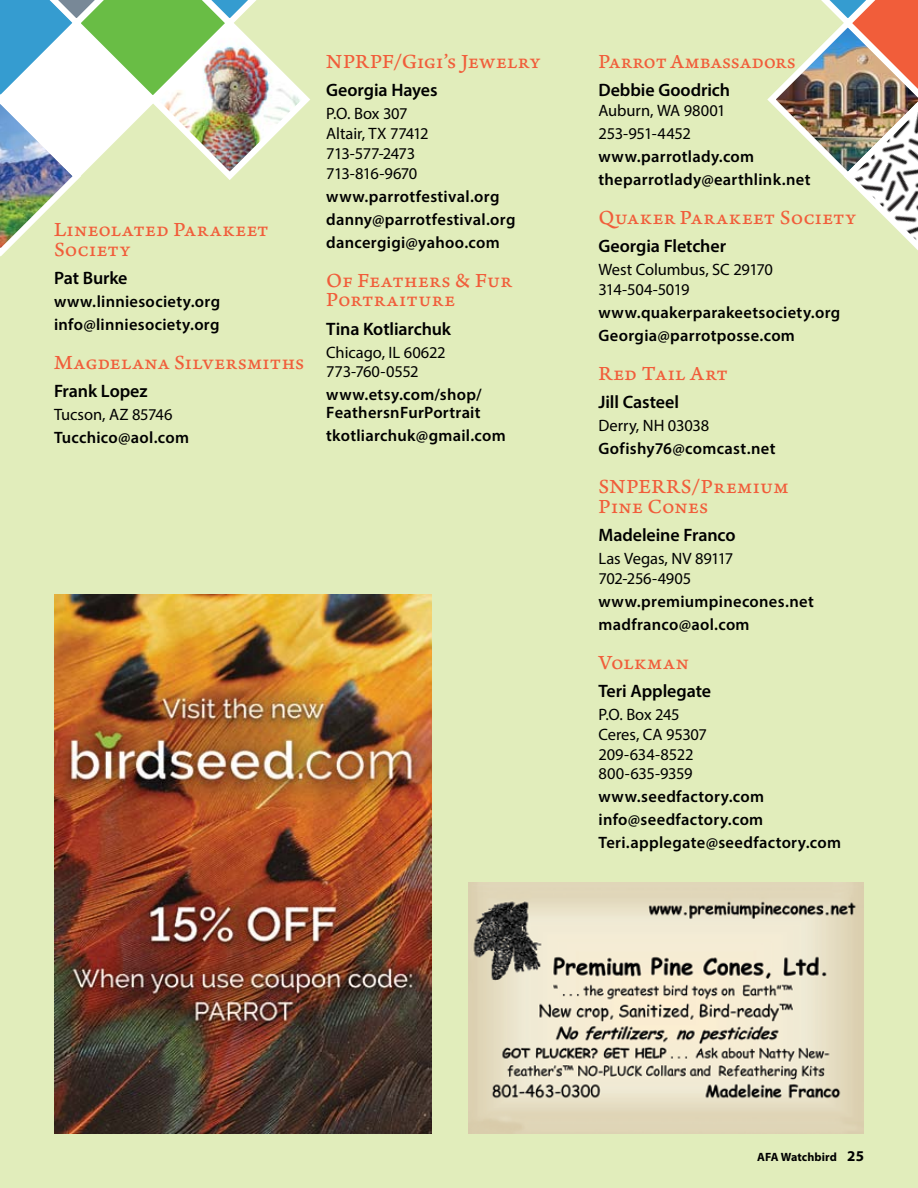
<style>
.page{position:relative;width:918px;height:1188px;background:#e1edbb}
.page>*{position:absolute;margin:0;border:0;box-sizing:border-box;transform-origin:0 0}
.t1{font:21px/19.5px "Arno Pro Caption";letter-spacing:.015em;color:#f15d3a}
.t2{font:21px "Arno Pro Caption";letter-spacing:-.01em;color:#f15d3a}
.t3{font:600 18px "Myriad Pro";letter-spacing:-.005em;color:#000}
.t4{font:600 16.5px/23.1px "Myriad Pro";letter-spacing:.02em;color:#000}
.t5{font:16.5px/19.8px "Myriad Pro";letter-spacing:-.01em;color:#000}
.t6{font:16.5px/19.8px "Myriad Pro";letter-spacing:-.03em;color:#000}
.t7{font:700 12px "Myriad Pro";letter-spacing:.005em;color:#000}
</style>
<div class="page">
<img style="left:767px;top:0;width:151px;height:250px">
<img style="left:468px;top:882px;width:396px;height:252px">
<img style="left:54px;top:594px;width:378px;height:540px">
<img style="left:0;top:0;width:310px;height:257px">
<p class="t1" style="left:54px;top:221px;width:216px">Lineolated Parakeet<br>Society</p>
<p class="t3" style="left:54px;top:267px;width:75px">Pat Burke</p>
<p class="t4" style="left:54px;top:290px;width:168px">www.linniesociety.org info@linniesociety.org</p>
<p class="t1" style="left:54px;top:354px;width:252px">Magdelana Silversmiths</p>
<p class="t3" style="left:54px;top:380px;width:95px">Frank Lopez</p>
<p class="t5" style="left:54px;top:405px;width:120px">Tucson, AZ 85746</p>
<p class="t4" style="left:54px;top:426px;width:137px">Tucchico@aol.com</p>
<p class="t1" style="left:326px;top:53px;width:216px">NPRPF/Gigi’s Jewelry</p>
<p class="t3" style="left:326px;top:79px;width:113px">Georgia Hayes</p>
<p class="t6" style="left:326px;top:104px;width:104px">P.O. Box 307<br>Altair, TX 77412<br>713-577-2473<br>713-816-9670</p>
<p class="t4" style="left:326px;top:184px;width:191px">www.parrotfestival.org danny@parrotfestival.org dancergigi@yahoo.com</p>
<p class="t1" style="left:326px;top:271px;width:187px">Of Feathers &amp; Fur<br>Portraiture</p>
<p class="t3" style="left:326px;top:317px;width:126px">Tina Kotliarchuk</p>
<p class="t5" style="left:326px;top:342px;width:121px">Chicago, IL 60622<br>773-760-0552</p>
<p class="t4" style="left:326px;top:385px;width:157px;line-height:18px">www.etsy.com/shop/<br>FeathersnFurPortrait</p>
<p class="t4" style="left:326px;top:424px;width:181px">tkotliarchuk@gmail.com</p>
<p class="t2" style="left:598px;top:49px;width:199px">Parrot Ambassadors</p>
<p class="t3" style="left:598px;top:79px;width:133px">Debbie Goodrich</p>
<p class="t5" style="left:598px;top:99px;width:129px;line-height:23.1px">Auburn, WA 98001<br>253-951-4452</p>
<p class="t4" style="left:598px;top:145px;width:213px">www.parrotlady.com theparrotlady@earthlink.net</p>
<p class="t1" style="left:598px;top:209px;width:259px">Quaker Parakeet Society</p>
<p class="t3" style="left:598px;top:235px;width:129px">Georgia Fletcher</p>
<p class="t5" style="left:598px;top:260px;width:176px">West Columbus, SC 29170<br>314-504-5019</p>
<p class="t4" style="left:598px;top:301px;width:243px">www.quakerparakeetsociety.org<br>Georgia@parrotposse.com</p>
<p class="t1" style="left:598px;top:365px;width:131px">Red Tail Art</p>
<p class="t3" style="left:598px;top:391px;width:82px">Jill Casteel</p>
<p class="t5" style="left:598px;top:416px;width:112px">Derry, NH 03038</p>
<p class="t4" style="left:598px;top:437px;width:179px">Gofishy76@comcast.net</p>
<p class="t1" style="left:598px;top:478px;width:192px">SNPERRS/Premium<br>Pine Cones</p>
<p class="t3" style="left:598px;top:523px;width:139px">Madeleine Franco</p>
<p class="t5" style="left:598px;top:548px;width:136px">Las Vegas, NV 89117<br>702-256-4905</p>
<p class="t4" style="left:598px;top:589px;width:217px">www.premiumpinecones.net madfranco@aol.com</p>
<p class="t1" style="left:598px;top:653px;width:92px">Volkman</p>
<p class="t3" style="left:598px;top:679px;width:114px">Teri Applegate</p>
<p class="t5" style="left:598px;top:704px;width:110px">P.O. Box 245<br>Ceres, CA 95307<br>209-634-8522<br>800-635-9359</p>
<p class="t4" style="left:598px;top:785px;width:244px">www.seedfactory.com info@seedfactory.com<br>Teri.applegate@seedfactory.com</p>
<p class="t7" style="left:757px;top:1149px;width:81px">AFA Watchbird</p>
</div>
